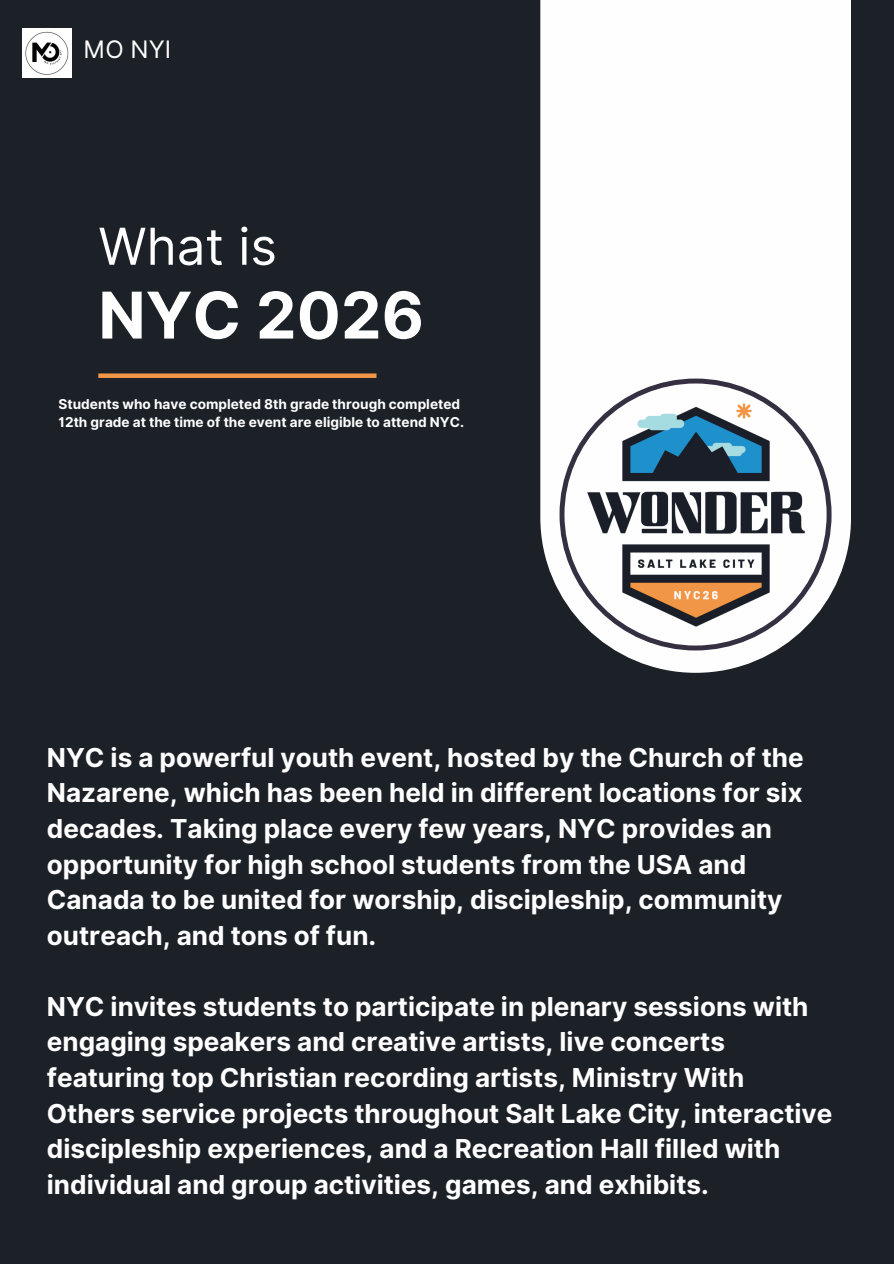
<style>
.page{position:relative;width:894px;height:1264px;background:#fff}
.page>*{position:absolute;margin:0;border:0;box-sizing:border-box;transform-origin:0 0}
.t1{font:700 64.5px "Inter";color:#fefefe}
.t2{font:50.85px "Inter";color:#fefefe}
.t3{font:700 26.1px/35.5px "Inter";color:#fefefe}
.t4{font:24px "Inter";color:#fefefe}
.t5{font:700 13.65px/18px "Inter";color:#fefefe}
</style>
<div class="page">
<div style="left:0;top:0;width:893px;height:1263px;background:#1c2128"></div>
<div style="left:540px;top:0;width:310px;height:672px;background:#fefefe"></div>
<svg style="left:559px;top:378px;width:272px;height:272px;fill:#fefefe"></svg>
<img style="left:22px;top:28px;width:50px;height:50px">
<div style="left:98px;top:373px;width:278px;height:5px;background:#f19646"></div>
<h1 class="t4" style="left:83px;top:35px;width:89px">MO NYI</h1>
<p class="t2" style="left:98px;top:216px;width:180px">What is</p>
<p class="t1" style="left:98px;top:276px;width:327px">NYC 2026</p>
<h4 class="t5" style="left:59px;top:395px;width:407px">Students who have completed 8th grade through completed<br>12th grade at the time of the event are eligible to attend NYC.</h4>
<p class="t3" style="left:47px;top:739px;width:758px">NYC is a powerful youth event, hosted by the Church of the Nazarene, which has been held in different locations for six decades. Taking place every few years, NYC provides an opportunity for high school students from the USA and Canada to be united for worship, discipleship, community outreach, and tons of fun.</p>
<p class="t3" style="left:47px;top:988px;width:786px">NYC invites students to participate in plenary sessions with engaging speakers and creative artists, live concerts featuring top Christian recording artists, Ministry With Others service projects throughout Salt Lake City, interactive discipleship experiences, and a Recreation Hall filled with individual and group activities, games, and exhibits.</p>
</div>
